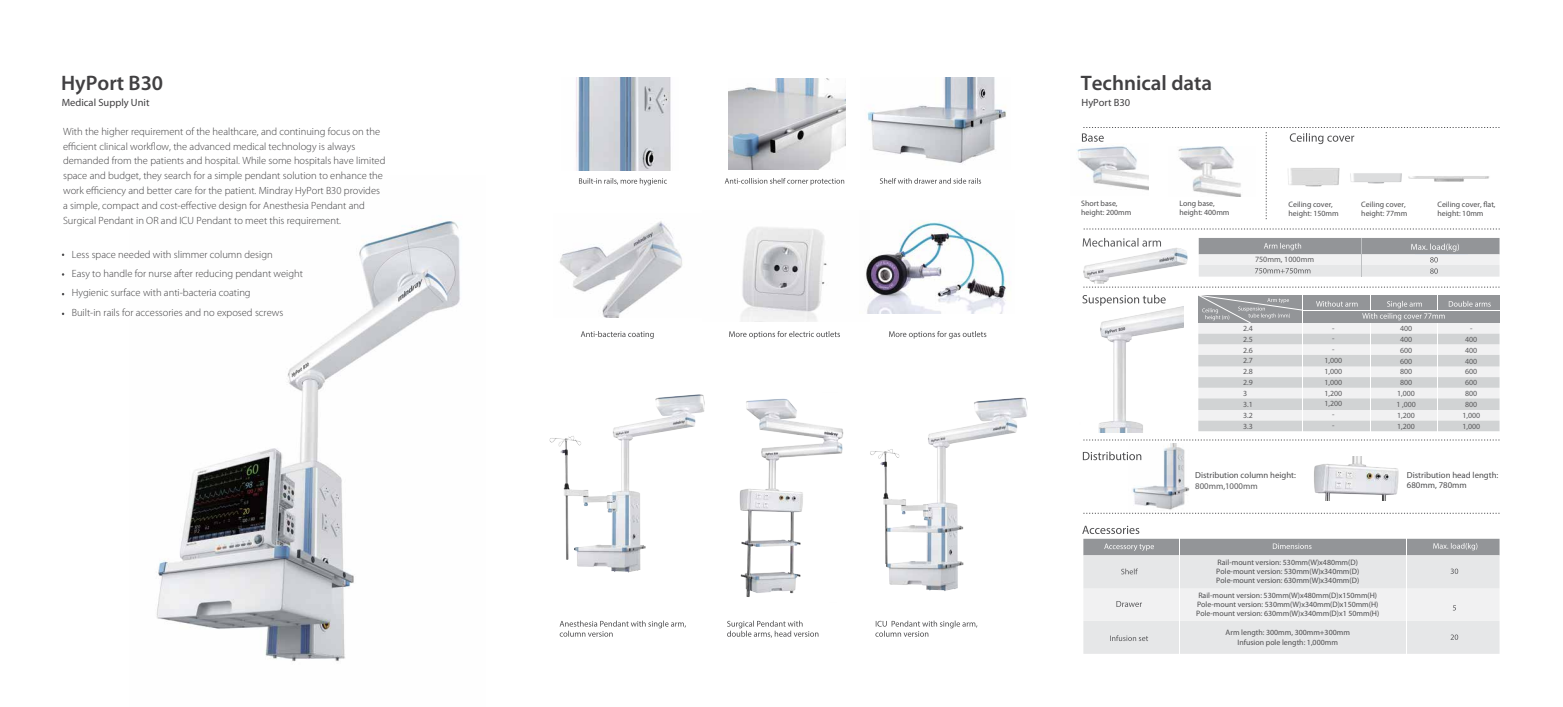
<style>
.page{position:relative;width:1563px;height:707px;background:#fff}
.page>*{position:absolute;margin:0;border:0;box-sizing:border-box;transform-origin:0 0}
.t1{font:600 21px "Myriad Pro";color:#414042}
.t2{font:300 10.5px/14.9px "Myriad Pro";color:#414042}
.t3{font:10.5px "Myriad Pro";color:#414042}
.t4{font:8.75px/10.5px "Myriad Pro";color:#4d4d4f}
.t5{font:8.75px "Myriad Pro";color:#5a5a5c}
.t6{font:8.05px "Myriad Pro";color:#5a5a5c}
.t7{font:7.88px/9.1px "Myriad Pro";color:#4d4d4f}
.t8{font:7.88px/10.8px "Myriad Pro";color:#5a5a5c;text-align:center}
</style>
<div class="page">
<img style="left:1129px;top:444px;width:60px;height:69px">
<img style="left:549px;top:394px;width:156px;height:179px">
<img style="left:156px;top:221px;width:304px;height:441px">
<svg style="left:579px;top:178px;width:88px;height:7px"></svg>
<svg style="left:725px;top:178px;width:119px;height:7px"></svg>
<svg style="left:880px;top:178px;width:101px;height:6px"></svg>
<svg style="left:581px;top:331px;width:73px;height:8px"></svg>
<svg style="left:729px;top:331px;width:111px;height:8px"></svg>
<svg style="left:889px;top:331px;width:97px;height:8px"></svg>
<svg style="left:559px;top:621px;width:127px;height:16px"></svg>
<svg style="left:727px;top:621px;width:91px;height:17px"></svg>
<svg style="left:875px;top:621px;width:102px;height:16px"></svg>
<img style="left:576px;top:78px;width:95px;height:92px">
<img style="left:867px;top:78px;width:140px;height:86px">
<img style="left:728px;top:78px;width:117px;height:92px">
<svg style="left:1082px;top:526px;width:417px;height:128px"></svg>
<svg style="left:1082px;top:295px;width:83px;height:10px"></svg>
<svg style="left:1082px;top:238px;width:79px;height:9px"></svg>
<hr style="left:1179px;top:539px;width:1px;height:115px;background:#fff">
<hr style="left:1406px;top:539px;width:1px;height:115px;background:#fff">
<svg style="left:1083px;top:287px;width:416px;height:1px"></svg>
<svg style="left:1083px;top:513px;width:416px;height:1px"></svg>
<svg style="left:1083px;top:229px;width:416px;height:1px"></svg>
<svg style="left:1082px;top:127px;width:417px;height:64px"></svg>
<svg style="left:1083px;top:440px;width:416px;height:1px"></svg>
<img style="left:1098px;top:305px;width:85px;height:128px">
<svg style="left:1198px;top:238px;width:301px;height:39px"></svg>
<img style="left:869px;top:221px;width:138px;height:92px">
<img style="left:741px;top:227px;width:128px;height:95px">
<img style="left:559px;top:221px;width:124px;height:96px">
<img style="left:739px;top:398px;width:105px;height:199px">
<img style="left:1076px;top:144px;width:72px;height:47px">
<img style="left:1168px;top:147px;width:84px;height:50px">
<img style="left:1252px;top:140px;width:63px;height:80px">
<img style="left:1315px;top:138px;width:74px;height:53px">
<img style="left:1389px;top:135px;width:110px;height:56px">
<svg style="left:1083px;top:451px;width:58px;height:9px"></svg>
<img style="left:1314px;top:456px;width:85px;height:44px">
<img style="left:1083px;top:248px;width:105px;height:36px">
<img style="left:870px;top:397px;width:158px;height:194px">
<svg style="left:1198px;top:295px;width:301px;height:136px"></svg>
<h1 class="t1" style="left:61px;top:69px;width:103px">HyPort B30</h1>
<p class="t3" style="left:62px;top:97px;width:89px">Medical Supply Unit</p>
<p class="t2" style="left:63px;top:124px;width:324px">With the higher requirement of the healthcare, and continuing focus on the efficient clinical workflow, the advanced medical technology is always demanded from the patients and hospital. While some hospitals have limited space and budget, they search for a simple pendant solution to enhance the work efficiency and better care for the patient. Mindray HyPort B30 provides a simple, compact and cost-effective design for Anesthesia Pendant and Surgical Pendant in OR and ICU Pendant to meet this requirement.</p>
<p class="t2" style="left:72px;top:245px;width:233px;line-height:19.2px">Less space needed with slimmer column design<br>Easy to handle for nurse after reducing pendant weight Hygienic surface with anti-bacteria coating<br>Built-in rails for accessories and no exposed screws</p>
<h1 class="t1" style="left:1081px;top:69px;width:133px">Technical data</h1>
<p class="t3" style="left:1081px;top:97px;width:50px">HyPort B30</p>
<p class="t7" style="left:1081px;top:199px;width:52px">Short base, height: 200mm</p>
<p class="t7" style="left:1179px;top:199px;width:52px">Long base, height: 400mm</p>
<p class="t7" style="left:1288px;top:200px;width:52px">Ceiling cover, height: 150mm</p>
<p class="t7" style="left:1361px;top:200px;width:48px">Ceiling cover, height: 77mm</p>
<p class="t7" style="left:1437px;top:200px;width:60px">Ceiling cover, flat, height: 10mm</p>
<p class="t6" style="left:1255px;top:255px;width:61px">750mm, 1000mm</p>
<p class="t8" style="left:1243px;top:323px;width:11px;text-align:left">2.4<br>2.5<br>2.6<br>2.7<br>2.8<br>2.9<br>3<br>3.1<br>3.2<br>3.3</p>
<p class="t8" style="left:1324px;top:323px;width:19px">-<br>-<br>-<br>1,000<br>1,000<br>1,000<br>1,200<br>1,200 -<br>-</p>
<p class="t8" style="left:1396px;top:323px;width:21px">400<br>400<br>600<br>600<br>800<br>800<br>1,000<br>1 ,000<br>1,200<br>1,200</p>
<p class="t8" style="left:1462px;top:323px;width:19px">-<br>400<br>400<br>400<br>600<br>600<br>800<br>800<br>1,000<br>1,000</p>
<p class="t4" style="left:1195px;top:470px;width:102px">Distribution column height:</p>
<p class="t5" style="left:1195px;top:482px;width:64px">800mm,1000mm</p>
<p class="t7" style="left:1216px;top:558px;width:144px">Rail-mount version: 530mm(W)x480mm(D)<br>Pole-mount version: 530mm(W)x340mm(D)<br>Pole-mount version: 630mm(W)x340mm(D)</p>
<p class="t7" style="left:1196px;top:590px;width:185px">Rail-mount version: 530mm(W)x480mm(D)x150mm(H)<br>Pole-mount version: 530mm(W)x340mm(D)x150mm(H)<br>Pole-mount version: 630mm(W)x340mm(D)x1 50mm(H)</p>
<p class="t7" style="left:1225px;top:628px;width:126px;text-align:center">Arm length: 300mm, 300mm+300mm<br>Infusion pole length: 1,000mm</p>
<p class="t4" style="left:1407px;top:470px;width:93px">Distribution head length:<br>680mm, 780mm</p>
</div>
